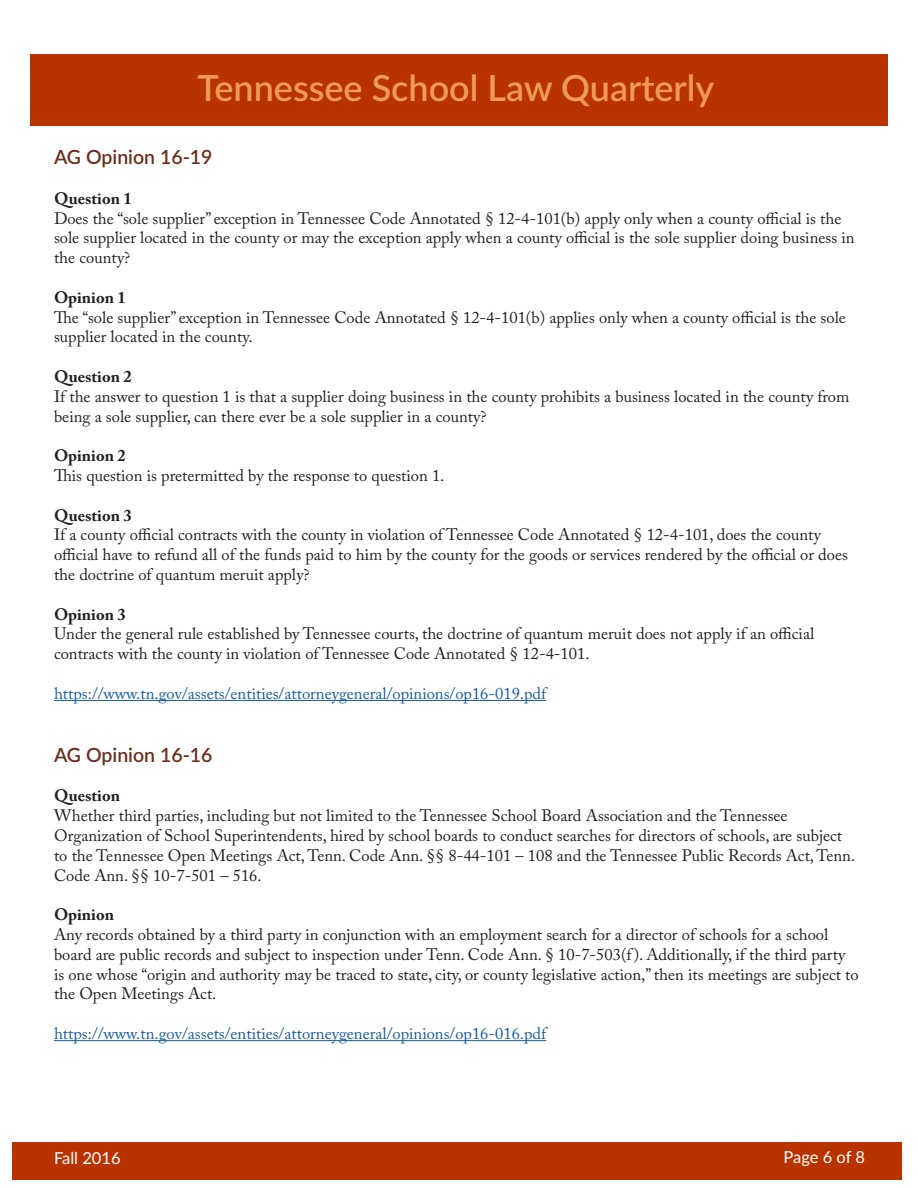
<style>
.page{position:relative;width:918px;height:1188px;background:#fff}
.page>*{position:absolute;margin:0;border:0;box-sizing:border-box;transform-origin:0 0}
.t1{font:600 36px "Lato";color:#ef9a56}
.t2{font:600 19.5px "Lato";color:#6e2f1d}
.t3{font:16.5px/19.8px "Adobe Caslon Pro";color:#231f20}
.t4{font:16.5px "Adobe Caslon Pro";color:#175d9e}
.t5{font:700 16.5px "Adobe Caslon Pro";color:#231f20}
.t6{font:16.5px "Lato";color:#fff}
</style>
<div class="page">
<div style="left:12px;top:1142px;width:890px;height:38px;background:#b93300"></div>
<div style="left:30px;top:54px;width:858px;height:72px;background:#b93300"></div>
<hr style="left:54px;top:700px;width:492px;height:1px;background:#175d9e">
<hr style="left:54px;top:1040px;width:492px;height:1px;background:#175d9e">
<h1 class="t1" style="left:197px;top:62px;width:519px">Tennessee School Law Quarterly</h1>
<p class="t2" style="left:54px;top:143px;width:160px">AG Opinion 16-19</p>
<p class="t5" style="left:54px;top:188px;width:79px">Question 1</p>
<p class="t3" style="left:54px;top:208px;width:802px">Does the “sole supplier” exception in Tennessee Code Annotated § 12-4-101(b) apply only when a county official is the sole supplier located in the county or may the exception apply when a county official is the sole supplier doing business in the county?</p>
<p class="t5" style="left:54px;top:287px;width:73px">Opinion 1</p>
<p class="t3" style="left:54px;top:307px;width:793px">The “sole supplier” exception in Tennessee Code Annotated § 12-4-101(b) applies only when a county official is the sole supplier located in the county.</p>
<p class="t5" style="left:54px;top:367px;width:79px">Question 2</p>
<p class="t3" style="left:54px;top:386px;width:797px">If the answer to question 1 is that a supplier doing business in the county prohibits a business located in the county from being a sole supplier, can there ever be a sole supplier in a county?</p>
<p class="t5" style="left:54px;top:446px;width:73px">Opinion 2</p>
<p class="t3" style="left:54px;top:465px;width:392px">This question is pretermitted by the response to question 1.</p>
<p class="t5" style="left:54px;top:505px;width:79px">Question 3</p>
<p class="t3" style="left:54px;top:525px;width:796px">If a county official contracts with the county in violation of Tennessee Code Annotated § 12-4-101, does the county official have to refund all of the funds paid to him by the county for the goods or services rendered by the official or does the doctrine of quantum meruit apply?</p>
<p class="t5" style="left:54px;top:604px;width:73px">Opinion 3</p>
<p class="t3" style="left:54px;top:624px;width:762px">Under the general rule established by Tennessee courts, the doctrine of quantum meruit does not apply if an official contracts with the county in violation of Tennessee Code Annotated § 12-4-101.</p>
<p class="t4" style="left:54px;top:683px;width:494px">https://www.tn.gov/assets/entities/attorneygeneral/opinions/op16-019.pdf</p>
<p class="t2" style="left:54px;top:741px;width:160px">AG Opinion 16-16</p>
<p class="t5" style="left:54px;top:786px;width:68px">Question</p>
<p class="t3" style="left:54px;top:806px;width:803px">Whether third parties, including but not limited to the Tennessee School Board Association and the Tennessee Organization of School Superintendents, hired by school boards to conduct searches for directors of schools, are subject to the Tennessee Open Meetings Act, Tenn. Code Ann. §§ 8-44-101 – 108 and the Tennessee Public Records Act, Tenn.<br>Code Ann. §§ 10-7-501 – 516.</p>
<p class="t5" style="left:54px;top:905px;width:62px">Opinion</p>
<p class="t3" style="left:54px;top:924px;width:806px">Any records obtained by a third party in conjunction with an employment search for a director of schools for a school board are public records and subject to inspection under Tenn. Code Ann. § 10-7-503(f ). Additionally, if the third party is one whose “origin and authority may be traced to state, city, or county legislative action,” then its meetings are subject to the Open Meetings Act.</p>
<p class="t4" style="left:54px;top:1024px;width:494px">https://www.tn.gov/assets/entities/attorneygeneral/opinions/op16-016.pdf</p>
<p class="t6" style="left:54px;top:1147px;width:68px">Fall 2016</p>
<p class="t6" style="left:784px;top:1145px;width:83px">Page 6 of 8</p>
</div>
